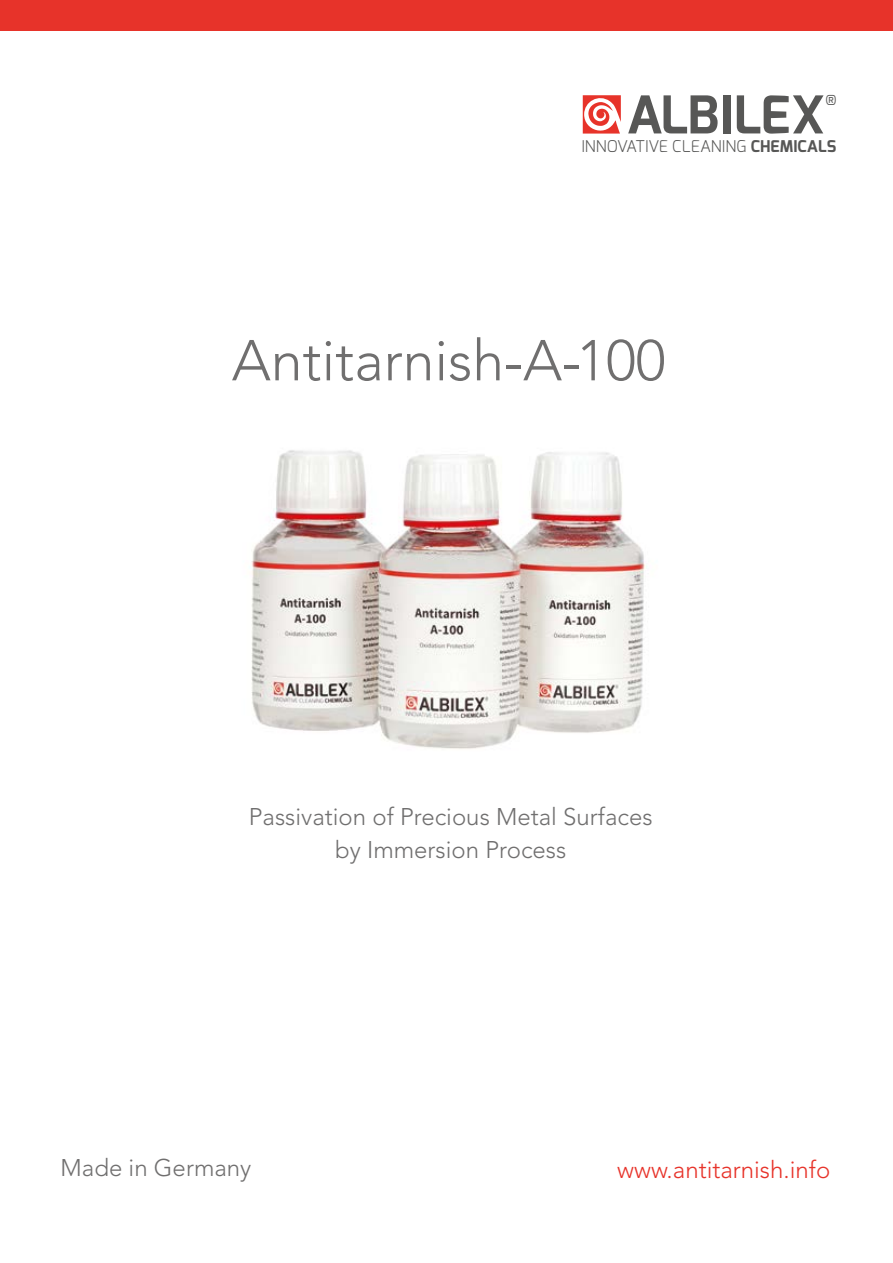
<style>
.page{position:relative;width:893px;height:1263px;background:#fff}
.page>*{position:absolute;margin:0;border:0;box-sizing:border-box;transform-origin:0 0}
.t1{font:300 57px "Avenir";color:#706f6f}
.t2{font:700 52.05px "Exo";color:#575756}
.t3{font:300 24px/33px "Avenir";color:#706f6f;text-align:center}
.t4{font:300 24px "Avenir";color:#e7332a}
.t5{font:300 16.2px "Exo";letter-spacing:.005em;color:#575756}
.t6{font:13.8px "Exo";color:#575756}
.s1{font-weight:700}
</style>
<div class="page">
<div style="left:0;top:0;width:893px;height:31px;background:#e7332a"></div>
<svg style="left:583px;top:95px;width:38px;height:39px"></svg>
<img style="left:251px;top:450px;width:394px;height:299px">
<p class="t6" style="left:826px;top:92px;width:13px">®</p>
<h2 class="t2" style="left:626px;top:81px;width:200px">ALBILEX</h2>
<p class="t5" style="left:581px;top:136px;width:257px">INNOVATIVE CLEANING <span class="s1">CHEMICALS</span></p>
<h1 class="t1" style="left:232px;top:327px;width:435px">Antitarnish-A-100</h1>
<p class="t3" style="left:249px;top:800px;width:405px">Passivation of Precious Metal Surfaces by Immersion Process</p>
<p class="t3" style="left:61px;top:1151px;width:192px">Made in Germany</p>
<p class="t4" style="left:617px;top:1155px;width:214px">www.antitarnish.info</p>
</div>
